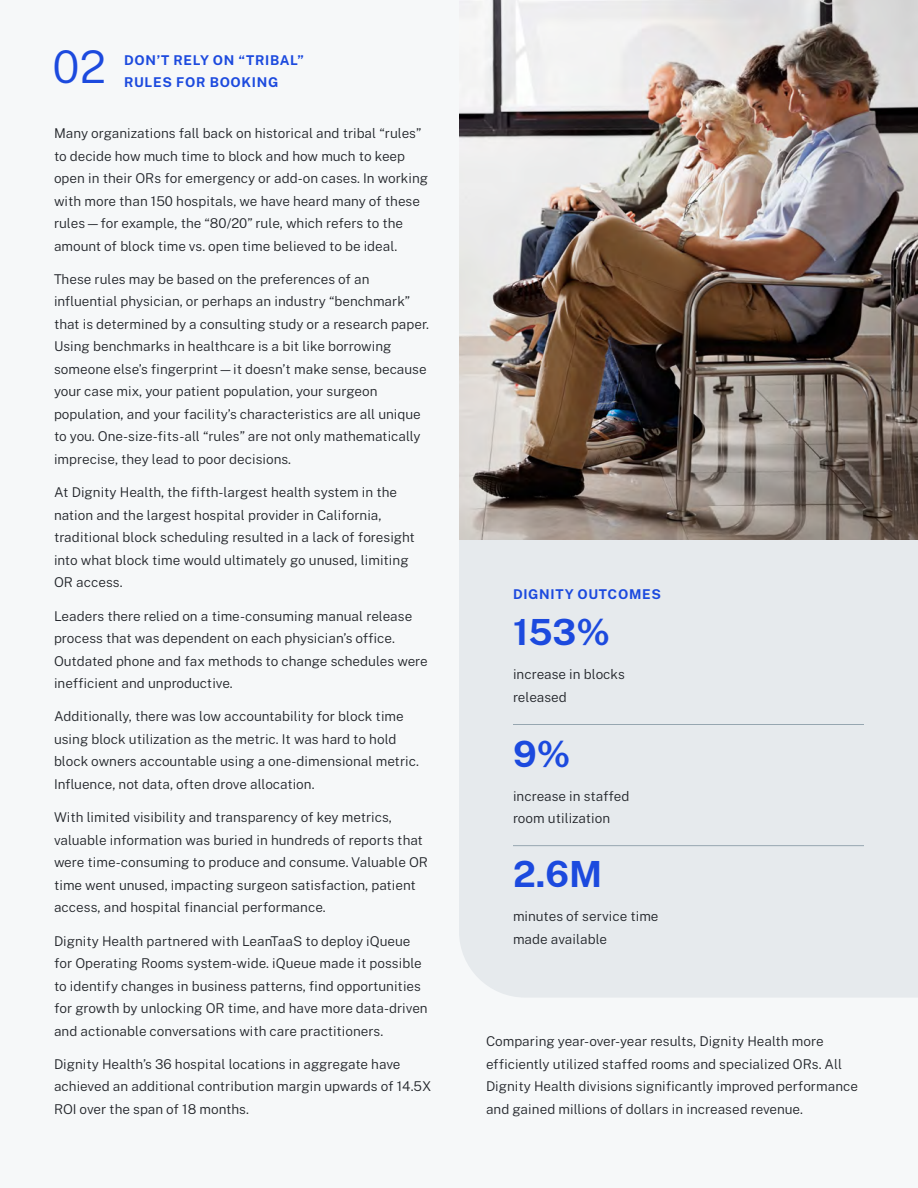
<style>
.page{position:relative;width:918px;height:1188px;background:#f6f8f9}
.page>*{position:absolute;margin:0;border:0;box-sizing:border-box;transform-origin:0 0}
.t1{font:300 45px "Public Sans";color:#1c4ade}
.t2{font:700 36px "Public Sans";color:#1c4ade}
.t3{font:300 13.5px/22.5px "Public Sans";color:#212429}
.t4{font:700 13.5px "Public Sans";letter-spacing:.05em;color:#1c4ade}
</style>
<div class="page">
<div style="left:459px;top:540px;width:459px;height:457px;background:#e6eaed"></div>
<hr style="left:513px;top:724px;width:351px;height:1px;background:#96a6b0">
<hr style="left:513px;top:845px;width:351px;height:1px;background:#96a6b0">
<img style="left:459px;top:0;width:459px;height:540px">
<p class="t1" style="left:52px;top:33px;width:55px">02</p>
<p class="t4" style="left:124px;top:50px;width:181px">DON’T RELY ON “TRIBAL”</p>
<p class="t4" style="left:124px;top:72px;width:156px">RULES FOR BOOKING</p>
<p class="t3" style="left:54px;top:121px;width:376px">Many organizations fall back on historical and tribal “rules” to decide how much time to block and how much to keep open in their ORs for emergency or add-on cases. In working with more than 150 hospitals, we have heard many of these rules—for example, the “80/20” rule, which refers to the amount of block time vs. open time believed to be ideal.</p>
<p class="t3" style="left:54px;top:267px;width:377px">These rules may be based on the preferences of an influential physician, or perhaps an industry “benchmark” that is determined by a consulting study or a research paper.<br>Using benchmarks in healthcare is a bit like borrowing someone else’s fingerprint—it doesn’t make sense, because your case mix, your patient population, your surgeon population, and your facility’s characteristics are all unique to you. One-size-fits-all “rules” are not only mathematically imprecise, they lead to poor decisions.</p>
<p class="t3" style="left:54px;top:481px;width:362px">At Dignity Health, the fifth-largest health system in the nation and the largest hospital provider in California, traditional block scheduling resulted in a lack of foresight into what block time would ultimately go unused, limiting OR access.</p>
<p class="t3" style="left:54px;top:604px;width:375px">Leaders there relied on a time-consuming manual release process that was dependent on each physician’s office.<br>Outdated phone and fax methods to change schedules were inefficient and unproductive.</p>
<p class="t3" style="left:54px;top:705px;width:366px">Additionally, there was low accountability for block time using block utilization as the metric. It was hard to hold block owners accountable using a one-dimensional metric.<br>Influence, not data, often drove allocation.</p>
<p class="t3" style="left:54px;top:805px;width:376px">With limited visibility and transparency of key metrics, valuable information was buried in hundreds of reports that were time-consuming to produce and consume. Valuable OR time went unused, impacting surgeon satisfaction, patient access, and hospital financial performance.</p>
<p class="t3" style="left:54px;top:929px;width:375px">Dignity Health partnered with LeanTaaS to deploy iQueue for Operating Rooms system-wide. iQueue made it possible to identify changes in business patterns, find opportunities for growth by unlocking OR time, and have more data-driven and actionable conversations with care practitioners.</p>
<p class="t3" style="left:54px;top:1052px;width:379px">Dignity Health’s 36 hospital locations in aggregate have achieved an additional contribution margin upwards of 14.5X<br>ROI over the span of 18 months.</p>
<p class="t4" style="left:513px;top:583px;width:150px">DIGNITY OUTCOMES</p>
<p class="t2" style="left:513px;top:605px;width:99px">153%</p>
<p class="t3" style="left:513px;top:662px;width:113px">increase in blocks released</p>
<p class="t2" style="left:513px;top:726px;width:59px">9%</p>
<p class="t3" style="left:513px;top:784px;width:118px">increase in staffed room utilization</p>
<p class="t2" style="left:513px;top:846px;width:91px">2.6M</p>
<p class="t3" style="left:513px;top:904px;width:147px">minutes of service time made available</p>
<p class="t3" style="left:486px;top:1030px;width:374px">Comparing year-over-year results, Dignity Health more efficiently utilized staffed rooms and specialized ORs. All Dignity Health divisions significantly improved performance and gained millions of dollars in increased revenue.</p>
</div>
